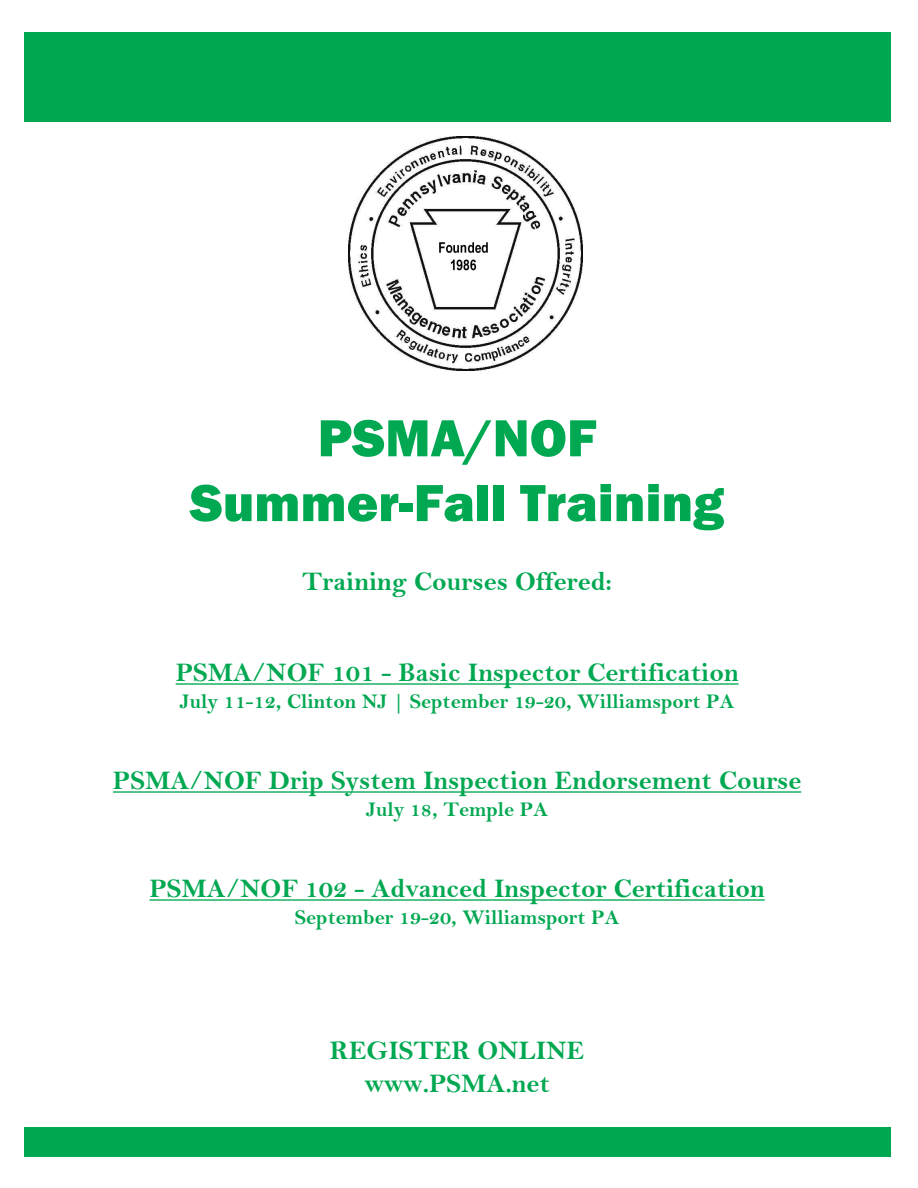
<style>
.page{position:relative;width:918px;height:1188px;background:#fff}
.page>*{position:absolute;margin:0;border:0;box-sizing:border-box;transform-origin:0 0}
.t1{font:800 54px "Franklin Gothic";color:#00a851}
.t2{font:27px "Bell MT Bold";color:#00a851}
.t3{font:21px "Bell MT Bold";color:#00a851}
</style>
<div class="page">
<div style="left:25px;top:32px;width:866px;height:90px;background:#00a851"></div>
<div style="left:25px;top:1128px;width:866px;height:29px;background:#00a851"></div>
<img style="left:348px;top:136px;width:234px;height:235px">
<hr style="left:176px;top:683px;width:563px;height:2px;background:#00a851">
<hr style="left:113px;top:791px;width:688px;height:2px;background:#00a851">
<hr style="left:149px;top:899px;width:616px;height:2px;background:#00a851">
<p class="t1" style="left:318px;top:403px;width:280px">PSMA/NOF</p>
<p class="t1" style="left:190px;top:468px;width:536px">Summer-Fall Training</p>
<p class="t2" style="left:302px;top:565px;width:311px">Training Courses Offered:</p>
<p class="t2" style="left:176px;top:657px;width:564px">PSMA/NOF 101 - Basic Inspector Certification</p>
<p class="t3" style="left:180px;top:689px;width:556px">July 11-12, Clinton NJ | September 19-20, Williamsport PA</p>
<p class="t2" style="left:113px;top:765px;width:690px">PSMA/NOF Drip System Inspection Endorsement Course</p>
<p class="t3" style="left:366px;top:797px;width:183px">July 18, Temple PA</p>
<p class="t2" style="left:149px;top:873px;width:617px">PSMA/NOF 102 - Advanced Inspector Certification</p>
<p class="t3" style="left:295px;top:905px;width:326px">September 19-20, Williamsport PA</p>
<p class="t2" style="left:330px;top:1035px;width:256px">REGISTER ONLINE</p>
<p class="t2" style="left:364px;top:1067px;width:187px">www.PSMA.net</p>
</div>
